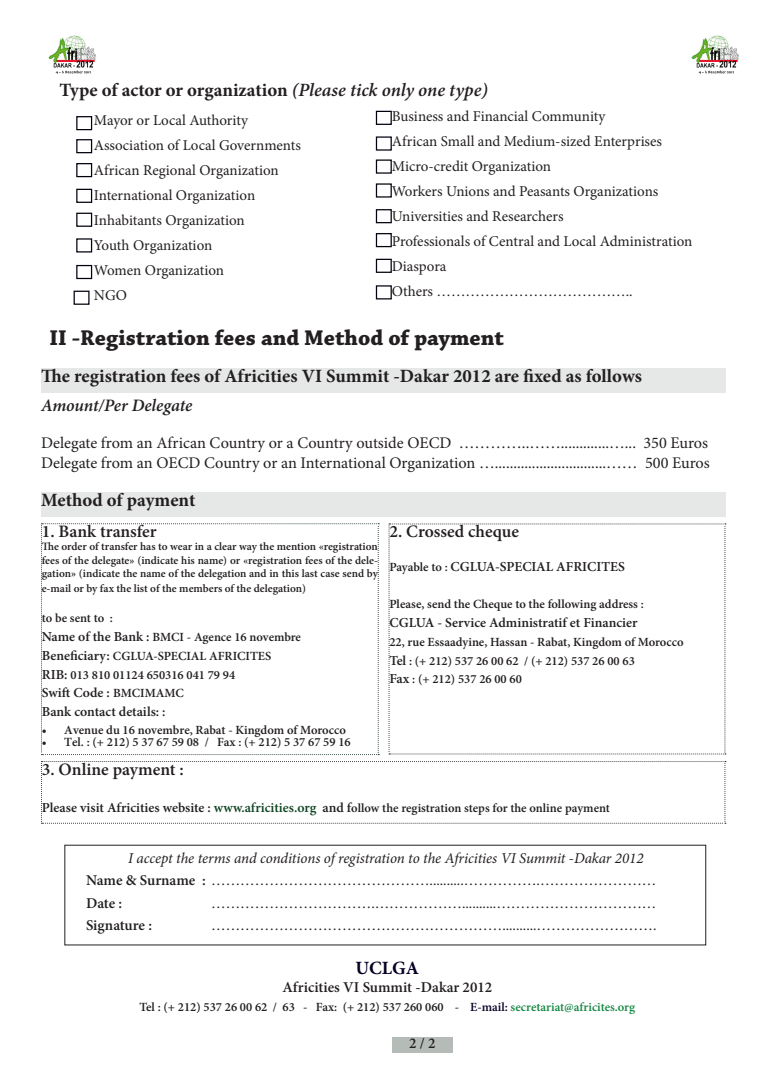
<style>
.page{position:relative;width:773px;height:1081px;background:#fff}
.page>*{position:absolute;margin:0;border:0;box-sizing:border-box;transform-origin:0 0}
.t1{font:700 22.5px "Chaparral Pro";color:#231f20}
.t2{font:700 18.75px "Minion Pro";color:#231f20}
.t3{font:700 18.75px "Minion Pro";color:#070026}
.t4{font:600 17.5px "Minion Pro";color:#231f20}
.t5{font:italic 600 17.5px "Minion Pro";letter-spacing:-.005em;color:#231f20}
.t6{font:16.25px/19.5px "Minion Pro";color:#231f20}
.t7{font:15px/25px "Minion Pro";color:#231f20}
.t8{font:italic 15px/22.5px "Minion Pro";letter-spacing:-.01em;color:#231f20}
.t9{font:600 15px "Minion Pro";color:#231f20}
.t10{font:600 13.75px/18.8px "Minion Pro";color:#231f20}
.t11{font:600 12.5px/18.8px "Minion Pro";color:#231f20}
.t12{font:600 11.25px/13.5px "Minion Pro";color:#231f20;text-align:justify}
.s1{font-weight:600;font-style:italic}
.s2{font-size:13.75px}
.s3{font-size:12.5px}
.s4{font-size:13.75px;color:#0c431f}
.s5{font-weight:600;font-style:normal}
.s6{font-style:normal}
.s7{color:#070026}
.s8{color:#148742}
</style>
<div class="page">
<div style="left:376px;top:111px;width:16px;height:14px;border:1px solid #04000f"></div>
<div style="left:76px;top:116px;width:16px;height:14px;border:1px solid #04000f"></div>
<div style="left:376px;top:136px;width:16px;height:15px;border:1px solid #04000f"></div>
<div style="left:76px;top:139px;width:16px;height:14px;border:1px solid #04000f"></div>
<div style="left:376px;top:159px;width:16px;height:15px;border:1px solid #04000f"></div>
<div style="left:76px;top:163px;width:16px;height:14px;border:1px solid #04000f"></div>
<div style="left:376px;top:183px;width:16px;height:15px;border:1px solid #04000f"></div>
<div style="left:76px;top:189px;width:16px;height:14px;border:1px solid #04000f"></div>
<div style="left:376px;top:209px;width:16px;height:14px;border:1px solid #04000f"></div>
<div style="left:76px;top:213px;width:16px;height:14px;border:1px solid #04000f"></div>
<div style="left:376px;top:233px;width:16px;height:14px;border:1px solid #04000f"></div>
<div style="left:76px;top:238px;width:16px;height:14px;border:1px solid #04000f"></div>
<div style="left:376px;top:259px;width:16px;height:14px;border:1px solid #04000f"></div>
<div style="left:76px;top:265px;width:16px;height:14px;border:1px solid #04000f"></div>
<div style="left:74px;top:291px;width:15px;height:14px;border:1px solid #04000f"></div>
<div style="left:376px;top:285px;width:16px;height:14px;border:1px solid #04000f"></div>
<img style="left:48px;top:35px;width:48px;height:39px">
<img style="left:691px;top:35px;width:48px;height:39px">
<div style="left:41px;top:493px;width:684px;height:24px;background:#e6e7e7"></div>
<div style="left:41px;top:368px;width:684px;height:24px;background:#e6e7e7"></div>
<svg style="left:41px;top:523px;width:338px;height:232px"></svg>
<svg style="left:388px;top:524px;width:337px;height:230px"></svg>
<svg style="left:41px;top:761px;width:684px;height:63px"></svg>
<div style="left:392px;top:1037px;width:60px;height:16px;background:#b5bcb8"></div>
<h2 class="t2" style="left:59px;top:77px;width:430px">Type of actor or organization <span class="s1">(Please tick only one type)</span></h2>
<p class="t7" style="left:94px;top:108px;width:208px">Mayor or Local Authority<br>Association of Local Governments<br>African Regional Organization<br>International Organization<br>Inhabitants Organization<br>Youth Organization<br>Women Organization<br>NGO</p>
<p class="t7" style="left:392px;top:104px;width:302px">Business and Financial Community<br>African Small and Medium-sized Enterprises Micro-credit Organization<br>Workers Unions and Peasants Organizations Universities and Researchers<br>Professionals of Central and Local Administration Diaspora<br>Others …………………………………..</p>
<h1 class="t1" style="left:50px;top:325px;width:456px">II -Registration fees and Method of payment</h1>
<h2 class="t2" style="left:41px;top:362px;width:602px">The registration fees of Africities VI Summit -Dakar 2012 are fixed as follows</h2>
<h3 class="t5" style="left:41px;top:393px;width:153px">Amount/Per Delegate</h3>
<h3 class="t6" style="left:41px;top:433px;width:670px">Delegate from an African Country or a Country outside OECD …………..…….............…... 350 Euros<br>Delegate from an OECD Country or an International Organization …..............................…… 500 Euros</h3>
<h2 class="t2" style="left:41px;top:487px;width:156px">Method of payment</h2>
<h3 class="t4" style="left:42px;top:519px;width:116px">1. Bank transfer</h3>
<p class="t12" style="left:42px;top:540px;width:337px">The order of transfer has to wear in a clear way the mention «registration fees of the delegate» (indicate his name) or «registration fees of the dele&shy;gation» (indicate the name of the delegation and in this last case send by</p>
<p class="t12" style="left:42px;top:582px;width:266px">e-mail or by fax the list of the members of the delegation)</p>
<p class="t11" style="left:42px;top:609px;width:261px">to be sent to :<br><span class="s2">Name of the Bank :</span> BMCI - Agence 16 novembre<br><span class="s2">Beneficiary:</span> CGLUA-SPECIAL AFRICITES<br><span class="s2">RIB:</span> 013 810 01124 650316 041 79 94</p>
<p class="t10" style="left:42px;top:683px;width:144px">Swift Code : <span class="s3">BMCIMAMC<br></span>Bank contact details: :</p>
<p class="t11" style="left:42px;top:720px;width:305px">• Avenue du 16 novembre, Rabat - Kingdom of Morocco</p>
<p class="t11" style="left:42px;top:732px;width:310px">• Tel. : (+ 212) 5 37 67 59 08 / Fax : (+ 212) 5 37 67 59 16</p>
<h3 class="t4" style="left:389px;top:519px;width:131px">2. Crossed cheque</h3>
<p class="t10" style="left:389px;top:557px;width:237px"><span class="s3">Payable to :</span> CGLUA-SPECIAL AFRICITES</p>
<p class="t11" style="left:389px;top:595px;width:256px">Please, send the Cheque to the following address :</p>
<p class="t10" style="left:389px;top:613px;width:249px">CGLUA - Service Administratif et Financier</p>
<p class="t11" style="left:389px;top:632px;width:295px">22, rue Essaadyine, Hassan - Rabat, Kingdom of Morocco<br><span class="s2">Tel</span> : (+ 212) 537 26 00 62 / (+ 212) 537 26 00 63<br><span class="s2">Fax</span> : (+ 212) 537 26 00 60</p>
<h3 class="t4" style="left:42px;top:757px;width:143px">3. Online payment :</h3>
<p class="t11" style="left:42px;top:798px;width:569px"><span class="s2">Please visit Africities website :</span> <span class="s4">www.africities.org</span> <span class="s2">and f</span>ollow the registration steps for the online payment</p>
<p class="t8" style="left:86px;top:846px;width:572px;text-indent:42px">I accept the terms and conditions of registration to the Africities VI Summit -Dakar 2012<br><span class="s5">Name &amp; Surname :</span> <span class="s6">………………………………………..........…………….……………………<br></span><span class="s5">Date :</span></p>
<p class="t7" style="left:211px;top:890px;width:447px">…………………………….………………..........……………………………</p>
<p class="t9" style="left:86px;top:915px;width:67px">Signature :</p>
<p class="t7" style="left:211px;top:913px;width:447px">……………………………………………………..........…………………….</p>
<h2 class="t3" style="left:355px;top:954px;width:65px">UCLGA</h2>
<p class="t9" style="left:282px;top:976px;width:211px">Africities VI Summit -Dakar 2012</p>
<p class="t11" style="left:140px;top:997px;width:497px">Tel : (+ 212) 537 26 00 62 / 63 - Fax: (+ 212) 537 260 060 - <span class="s7">E-mail:</span> <span class="s8">secretariat@africites.org</span></p>
<p class="t9" style="left:409px;top:1033px;width:28px">2 / 2</p>
</div>
